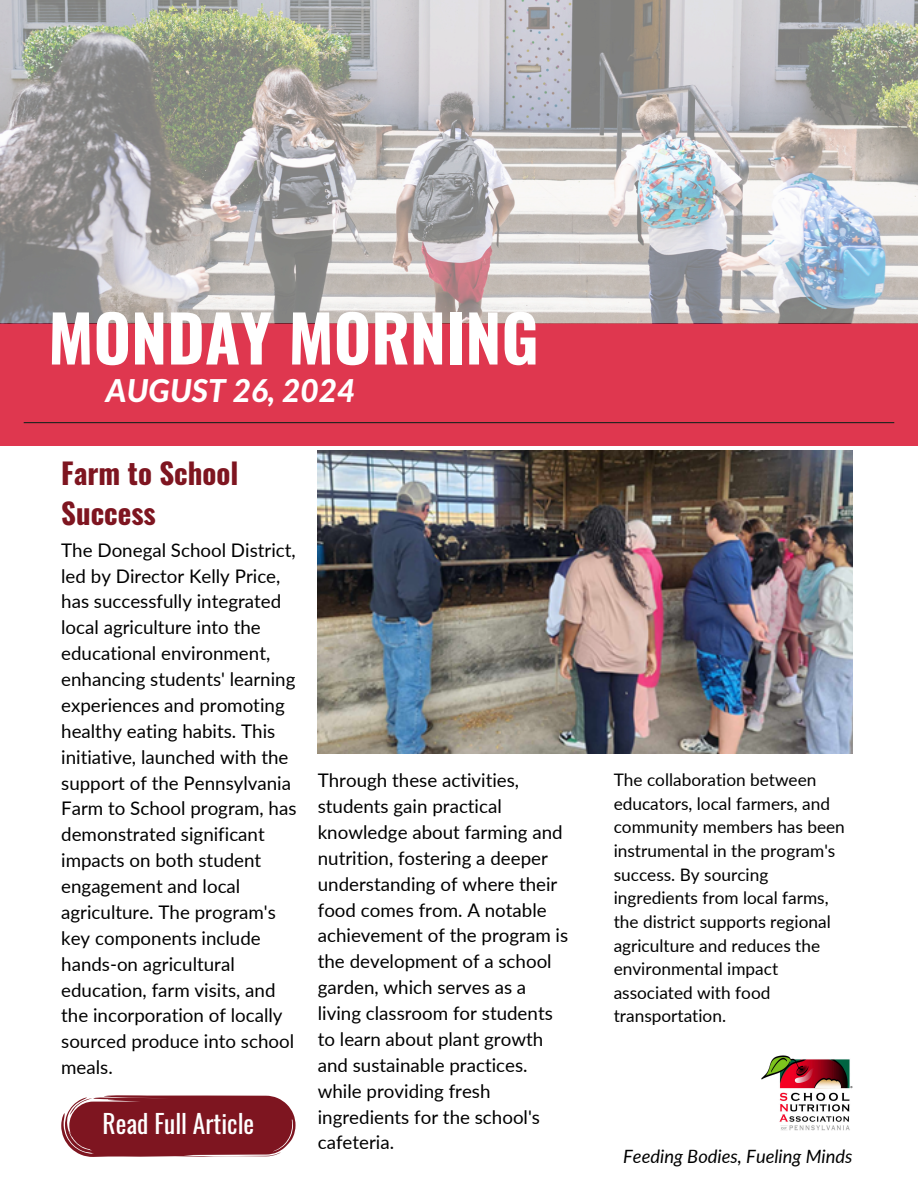
<style>
.page{position:relative;width:918px;height:1188px;background:#fff}
.page>*{position:absolute;margin:0;border:0;box-sizing:border-box;transform-origin:0 0}
.t1{font:700 64.35px "Oswald";color:#fff}
.t2{font:italic 800 31.5px "Lato";color:#fff}
.t3{font:700 28.95px/40.5px "Oswald";color:#7e1520}
.t4{font:25.5px "Oswald";color:#fff}
.t5{font:18.75px/25.8px "Lato";color:#000}
.t6{font:italic 18.3px "Lato";color:#000}
.t7{font:17.25px/23.7px "Lato";color:#000}
</style>
<div class="page">
<div style="left:0;top:323px;width:918px;height:123px;background:#df374f"></div>
<img style="left:0;top:0;width:918px;height:323px">
<img style="left:762px;top:1055px;width:91px;height:76px">
<hr style="left:24px;top:422px;width:870px;height:1px;background:#1c231d">
<img style="left:318px;top:450px;width:534px;height:304px">
<svg style="left:61px;top:1095px;width:235px;height:62px"></svg>
<h3 class="t1" style="left:48px;top:288px;width:492px">MONDAY MORNING</h3>
<p class="t2" style="left:106px;top:376px;width:251px">AUGUST 26, 2024</p>
<p class="t3" style="left:61px;top:452px;width:179px">Farm to School<br>Success</p>
<p class="t5" style="left:61px;top:537px;width:237px">The Donegal School District, led by Director Kelly Price, has successfully integrated local agriculture into the educational environment, enhancing students' learning experiences and promoting healthy eating habits. This initiative, launched with the support of the Pennsylvania<br>Farm to School program, has demonstrated significant impacts on both student engagement and local agriculture. The program's key components include hands-on agricultural education, farm visits, and the incorporation of locally sourced produce into school meals.</p>
<p class="t4" style="left:103px;top:1104px;width:153px">Read Full Article</p>
<h4 class="t5" style="left:318px;top:767px;width:252px">Through these activities, students gain practical knowledge about farming and nutrition, fostering a deeper understanding of where their food comes from. A notable achievement of the program is the development of a school garden, which serves as a living classroom for students to learn about plant growth and sustainable practices. while providing fresh ingredients for the school's cafeteria.</h4>
<p class="t7" style="left:614px;top:768px;width:233px">The collaboration between educators, local farmers, and community members has been instrumental in the program's success. By sourcing ingredients from local farms, the district supports regional agriculture and reduces the environmental impact associated with food transportation.</p>
<h1 class="t6" style="left:623px;top:1145px;width:231px">Feeding Bodies, Fueling Minds</h1>
</div>
